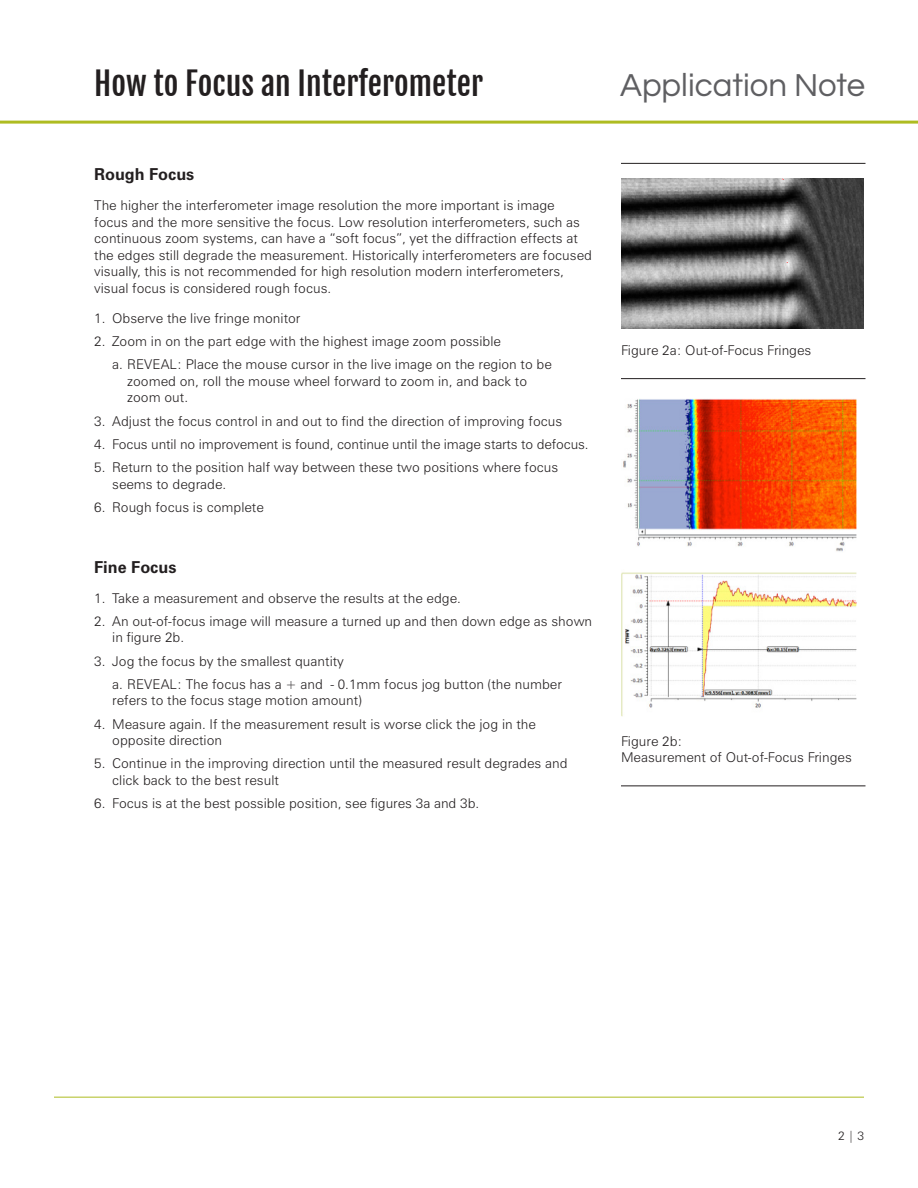
<style>
.page{position:relative;width:918px;height:1188px;background:#fff}
.page>*{position:absolute;margin:0;border:0;box-sizing:border-box;transform-origin:0 0}
.AI_Header{font:33px "Questrial";color:#5f5f62}
.AI_Header-2{font:31.5px "Fjalla One";color:#231f20}
.t1{font:700 16.5px "Zurich BT";color:#231f20}
.t2{font:300 13.5px/16.5px "Zurich BT";color:#231f20}
.t3{font:300 12px "Zurich BT";color:#231f20}
</style>
<div class="page">
<hr style="left:0;top:121px;width:918px;height:3px;background:#aebc21">
<hr style="left:54px;top:1097px;width:810px;height:1px;background:#aebc21">
<hr style="left:621px;top:163px;width:245px;height:1px;background:#231f20">
<hr style="left:621px;top:378px;width:245px;height:1px;background:#231f20">
<hr style="left:621px;top:785px;width:245px;height:1px;background:#231f20">
<img style="left:621px;top:179px;width:243px;height:149px">
<img style="left:622px;top:398px;width:235px;height:319px">
<p class="AI_Header-2" style="left:94px;top:64px;width:390px">How to Focus an Interferometer</p>
<p class="AI_Header" style="left:620px;top:69px;width:247px">Application Note</p>
<p class="t1" style="left:94px;top:164px;width:102px">Rough Focus</p>
<p class="t2" style="left:94px;top:197px;width:499px">The higher the interferometer image resolution the more important is image<br>focus and the more sensitive the focus. Low resolution interferometers, such as continuous zoom systems, can have a “soft focus”, yet the diffraction effects at the edges still degrade the measurement. Historically interferometers are focused visually, this is not recommended for high resolution modern interferometers, visual focus is considered rough focus.</p>
<p class="t2" style="left:94px;top:310px;width:208px">1. Observe the live fringe monitor</p>
<p class="t2" style="left:94px;top:333px;width:408px">2. Zoom in on the part edge with the highest image zoom possible</p>
<p class="t2" style="left:127px;top:356px;width:426px;text-indent:-15px">a. REVEAL: Place the mouse cursor in the live image on the region to be zoomed on, roll the mouse wheel forward to zoom in, and back to zoom out.</p>
<p class="t2" style="left:94px;top:412px;width:470px">3. Adjust the focus control in and out to find the direction of improving focus</p>
<p class="t2" style="left:94px;top:436px;width:496px">4. Focus until no improvement is found, continue until the image starts to defocus.</p>
<p class="t2" style="left:112px;top:459px;width:448px;text-indent:-18px">5. Return to the position half way between these two positions where focus seems to degrade.</p>
<p class="t2" style="left:94px;top:499px;width:171px">6. Rough focus is complete</p>
<p class="t1" style="left:94px;top:557px;width:84px">Fine Focus</p>
<p class="t2" style="left:94px;top:589px;width:368px">1. Take a measurement and observe the results at the edge.</p>
<p class="t2" style="left:112px;top:613px;width:482px;text-indent:-18px">2. An out-of-focus image will measure a turned up and then down edge as shown in figure 2b.</p>
<p class="t2" style="left:94px;top:652px;width:251px">3. Jog the focus by the smallest quantity</p>
<p class="t2" style="left:112px;top:676px;width:451px">a. REVEAL: The focus has a + and - 0.1mm focus jog button (the number refers to the focus stage motion amount)</p>
<p class="t2" style="left:112px;top:715px;width:425px;text-indent:-18px">4. Measure again. If the measurement result is worse click the jog in the opposite direction</p>
<p class="t2" style="left:112px;top:755px;width:457px;text-indent:-18px">5. Continue in the improving direction until the measured result degrades and click back to the best result</p>
<p class="t2" style="left:94px;top:795px;width:387px">6. Focus is at the best possible position, see figures 3a and 3b.</p>
<p class="t2" style="left:621px;top:342px;width:192px">Figure 2a: Out-of-Focus Fringes</p>
<p class="t2" style="left:621px;top:733px;width:232px">Figure 2b:<br>Measurement of Out-of-Focus Fringes</p>
<p class="t3" style="left:838px;top:1129px;width:27px">2 | 3</p>
</div>
